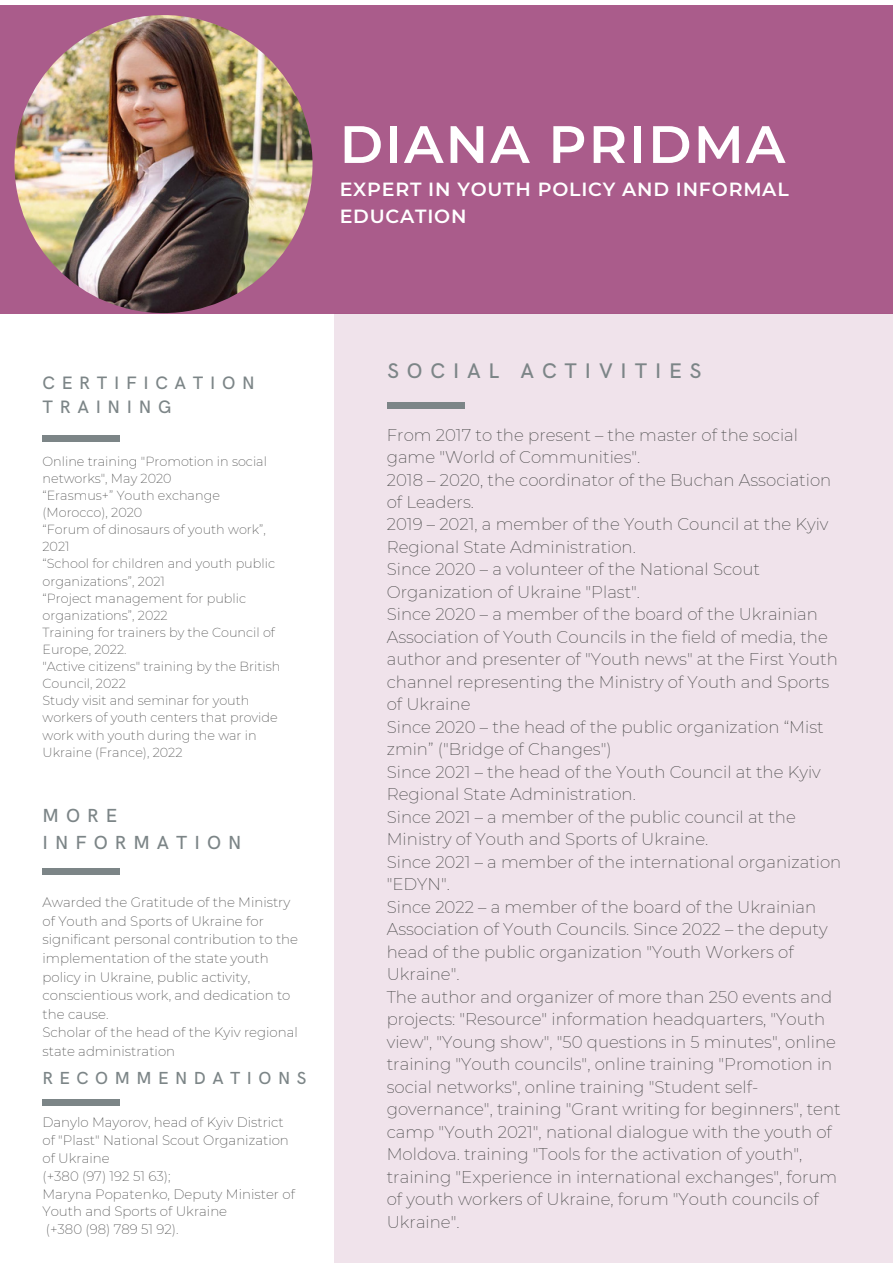
<style>
.page{position:relative;width:893px;height:1264px;background:#fff}
.page>*{position:absolute;margin:0;border:0;box-sizing:border-box;transform-origin:0 0}
.t1{font:600 52.5px "Montserrat";letter-spacing:.04em;color:#fff}
.t2{font:500 21.15px "HK Grotesk";letter-spacing:.37em;color:#7c8587}
.t3{font:600 19.05px/26.5px "Montserrat";letter-spacing:.04em;color:#fff}
.t4{font:500 19.05px/26.2px "HK Grotesk";letter-spacing:.37em;color:#7c8587}
.t5{font:500 18px/24.5px "HK Grotesk";letter-spacing:.37em;color:#7c8587}
.t6{font:500 17.55px "HK Grotesk";letter-spacing:.37em;color:#7c8587}
.t7{font:200 16.65px/22.5px "Montserrat";color:#484848}
.t8{font:200 13.35px/18.6px "Montserrat";color:#484848}
.t9{font:200 12.9px/17.1px "Montserrat";color:#484848}
</style>
<div class="page">
<div style="left:334px;top:313px;width:558px;height:949px;background:#f0e3eb"></div>
<div style="left:0;top:5px;width:892px;height:308px;background:#aa5c8b"></div>
<img style="left:14px;top:15px;width:298px;height:298px;border-radius:50%">
<div style="left:42px;top:435px;width:78px;height:6px;background:#7c8587"></div>
<div style="left:42px;top:868px;width:78px;height:7px;background:#7c8587"></div>
<div style="left:387px;top:402px;width:77px;height:6px;background:#7c8587"></div>
<div style="left:42px;top:1099px;width:78px;height:6px;background:#7c8587"></div>
<h1 class="t1" style="left:340px;top:112px;width:447px">DIANA PRIDMA</h1>
<p class="t3" style="left:340px;top:176px;width:450px">EXPERT IN YOUTH POLICY AND INFORMAL<br>EDUCATION</p>
<p class="t5" style="left:42px;top:371px;width:214px">CERTIFICATION<br>TRAINING</p>
<p class="t9" style="left:42px;top:452px;width:239px">Online training "Promotion in social networks", May 2020<br>“Erasmus+” Youth exchange (Morocco), 2020<br>“Forum of dinosaurs of youth work”,<br>2021<br>“School for children and youth public organizations”, 2021<br>“Project management for public organizations”, 2022<br>Training for trainers by the Council of<br>Europe, 2022.<br>"Active citizens" training by the British<br>Council, 2022<br>Study visit and seminar for youth workers of youth centers that provide work with youth during the war in<br>Ukraine (France), 2022</p>
<p class="t4" style="left:42px;top:803px;width:200px">MORE<br>INFORMATION</p>
<p class="t8" style="left:43px;top:893px;width:257px">Awarded the Gratitude of the Ministry of Youth and Sports of Ukraine for significant personal contribution to the implementation of the state youth policy in Ukraine, public activity, conscientious work, and dedication to the cause.<br>Scholar of the head of the Kyiv regional state administration</p>
<p class="t6" style="left:42px;top:1067px;width:265px">RECOMMENDATIONS</p>
<p class="t8" style="left:42px;top:1113px;width:254px;line-height:17.9px">Danylo Mayorov, head of Kyiv District of "Plast" National Scout Organization of Ukraine<br>(+380 (97) 192 51 63);<br>Maryna Popatenko, Deputy Minister of<br>Youth and Sports of Ukraine<br>(+380 (98) 789 51 92).</p>
<p class="t2" style="left:387px;top:359px;width:315px">SOCIAL ACTIVITIES</p>
<p class="t7" style="left:387px;top:423px;width:456px">From 2017 to the present – the master of the social game "World of Communities".<br>2018 – 2020, the coordinator of the Buchan Association of Leaders.<br>2019 – 2021, a member of the Youth Council at the Kyiv Regional State Administration.<br>Since 2020 – a volunteer of the National Scout Organization of Ukraine "Plast".<br>Since 2020 – a member of the board of the Ukrainian Association of Youth Councils in the field of media, the author and presenter of "Youth news" at the First Youth channel representing the Ministry of Youth and Sports of Ukraine<br>Since 2020 – the head of the public organization “Mist zmin” ("Bridge of Changes")<br>Since 2021 – the head of the Youth Council at the Kyiv Regional State Administration.<br>Since 2021 – a member of the public council at the Ministry of Youth and Sports of Ukraine.<br>Since 2021 – a member of the international organization "EDYN".<br>Since 2022 – a member of the board of the Ukrainian Association of Youth Councils. Since 2022 – the deputy head of the public organization "Youth Workers of Ukraine".<br>The author and organizer of more than 250 events and projects: "Resource" information headquarters, "Youth view", "Young show", "50 questions in 5 minutes", online training "Youth councils", online training "Promotion in social networks", online training "Student self&shy;governance", training "Grant writing for beginners", tent camp "Youth 2021", national dialogue with the youth of Moldova. training "Tools for the activation of youth", training "Experience in international exchanges", forum of youth workers of Ukraine, forum "Youth councils of Ukraine".</p>
</div>
